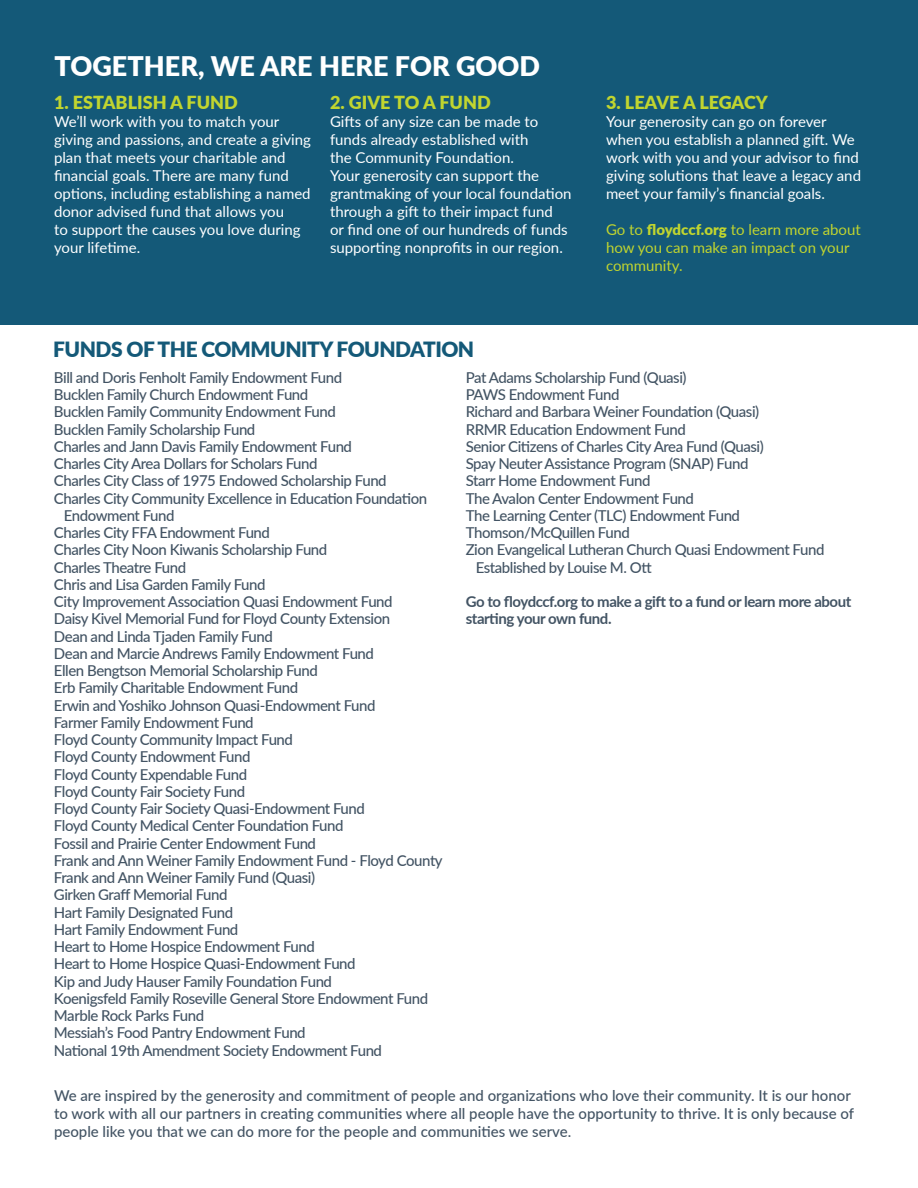
<style>
.page{position:relative;width:918px;height:1188px;background:#fff}
.page>*{position:absolute;margin:0;border:0;box-sizing:border-box;transform-origin:0 0}
.t1{font:900 27px "Lato";color:#fff}
.t2{font:900 21px "Lato";letter-spacing:-.025em;color:#145978}
.t3{font:900 18px "Lato";color:#c1d52f}
.t4{font:500 15px "Lato";letter-spacing:-.03em;color:#435464}
.t5{font:15px/18px "Lato";color:#fff}
.t6{font:500 15px/18px "Lato";color:#435464}
.t7{font:700 15px/17.2px "Lato";letter-spacing:-.03em;color:#435464}
.t8{font:15px/18px "Lato";color:#c1d52f}
.s1{font-weight:900}
</style>
<div class="page">
<div style="left:0;top:0;width:918px;height:325px;background:#145978"></div>
<h1 class="t1" style="left:55px;top:46px;width:487px">TOGETHER, WE ARE HERE FOR GOOD</h1>
<p class="t3" style="left:54px;top:89px;width:185px">1. ESTABLISH A FUND</p>
<p class="t5" style="left:54px;top:112px;width:258px">We’ll work with you to match your giving and passions, and create a giving plan that meets your charitable and financial goals. There are many fund options, including establishing a named donor advised fund that allows you<br>to support the causes you love during your lifetime.</p>
<p class="t3" style="left:330px;top:89px;width:162px">2. GIVE TO A FUND</p>
<p class="t5" style="left:330px;top:112px;width:243px">Gifts of any size can be made to funds already established with<br>the Community Foundation.<br>Your generosity can support the grantmaking of your local foundation through a gift to their impact fund<br>or find one of our hundreds of funds supporting nonprofits in our region.</p>
<h2 class="t2" style="left:53px;top:334px;width:423px">FUNDS OF THE COMMUNITY FOUNDATION</h2>
<p class="t3" style="left:606px;top:89px;width:163px">3. LEAVE A LEGACY</p>
<p class="t5" style="left:606px;top:112px;width:257px">Your generosity can go on forever when you establish a planned gift. We work with you and your advisor to find giving solutions that leave a legacy and meet your family’s financial goals.</p>
<p class="t8" style="left:606px;top:220px;width:256px">Go to <span class="s1">floydccf.org</span> to learn more about how you can make an impact on your community.</p>
<p class="t4" style="left:54px;top:367px;width:290px">Bill and Doris Fenholt Family Endowment Fund</p>
<p class="t4" style="left:54px;top:384px;width:256px">Bucklen Family Church Endowment Fund</p>
<p class="t4" style="left:54px;top:401px;width:283px">Bucklen Family Community Endowment Fund</p>
<p class="t4" style="left:54px;top:418px;width:203px">Bucklen Family Scholarship Fund</p>
<p class="t4" style="left:54px;top:436px;width:300px">Charles and Jann Davis Family Endowment Fund</p>
<p class="t4" style="left:54px;top:453px;width:265px">Charles City Area Dollars for Scholars Fund</p>
<p class="t4" style="left:54px;top:470px;width:334px">Charles City Class of 1975 Endowed Scholarship Fund</p>
<p class="t4" style="left:54px;top:487px;width:375px">Charles City Community Excellence in Education Foundation</p>
<p class="t4" style="left:64px;top:505px;width:112px">Endowment Fund</p>
<p class="t4" style="left:54px;top:522px;width:217px">Charles City FFA Endowment Fund</p>
<p class="t4" style="left:54px;top:539px;width:275px">Charles City Noon Kiwanis Scholarship Fund</p>
<p class="t4" style="left:54px;top:556px;width:134px">Charles Theatre Fund</p>
<p class="t4" style="left:54px;top:574px;width:213px">Chris and Lisa Garden Family Fund</p>
<p class="t4" style="left:54px;top:591px;width:340px">City Improvement Association Quasi Endowment Fund</p>
<p class="t4" style="left:54px;top:608px;width:338px">Daisy Kivel Memorial Fund for Floyd County Extension</p>
<p class="t4" style="left:54px;top:625px;width:220px">Dean and Linda Tjaden Family Fund</p>
<p class="t4" style="left:54px;top:643px;width:322px">Dean and Marcie Andrews Family Endowment Fund</p>
<p class="t4" style="left:54px;top:660px;width:265px">Ellen Bengtson Memorial Scholarship Fund</p>
<p class="t4" style="left:54px;top:677px;width:246px">Erb Family Charitable Endowment Fund</p>
<p class="t4" style="left:54px;top:694px;width:323px">Erwin and Yoshiko Johnson Quasi-Endowment Fund</p>
<p class="t4" style="left:54px;top:712px;width:201px">Farmer Family Endowment Fund</p>
<p class="t4" style="left:54px;top:729px;width:240px">Floyd County Community Impact Fund</p>
<p class="t4" style="left:54px;top:746px;width:198px">Floyd County Endowment Fund</p>
<p class="t4" style="left:54px;top:763px;width:195px">Floyd County Expendable Fund</p>
<p class="t4" style="left:54px;top:781px;width:193px">Floyd County Fair Society Fund</p>
<p class="t4" style="left:54px;top:798px;width:312px">Floyd County Fair Society Quasi-Endowment Fund</p>
<p class="t4" style="left:54px;top:815px;width:291px">Floyd County Medical Center Foundation Fund</p>
<p class="t4" style="left:54px;top:832px;width:264px">Fossil and Prairie Center Endowment Fund</p>
<p class="t4" style="left:54px;top:850px;width:390px">Frank and Ann Weiner Family Endowment Fund - Floyd County</p>
<p class="t4" style="left:54px;top:867px;width:263px">Frank and Ann Weiner Family Fund (Quasi)</p>
<p class="t4" style="left:54px;top:884px;width:175px">Girken Graff Memorial Fund</p>
<p class="t4" style="left:54px;top:901px;width:181px">Hart Family Designated Fund</p>
<p class="t4" style="left:54px;top:919px;width:186px">Hart Family Endowment Fund</p>
<p class="t4" style="left:54px;top:936px;width:262px">Heart to Home Hospice Endowment Fund</p>
<p class="t4" style="left:54px;top:953px;width:303px">Heart to Home Hospice Quasi-Endowment Fund</p>
<p class="t4" style="left:54px;top:970px;width:280px">Kip and Judy Hauser Family Foundation Fund</p>
<p class="t4" style="left:54px;top:988px;width:376px">Koenigsfeld Family Roseville General Store Endowment Fund</p>
<p class="t4" style="left:54px;top:1005px;width:152px">Marble Rock Parks Fund</p>
<p class="t4" style="left:54px;top:1022px;width:253px">Messiah’s Food Pantry Endowment Fund</p>
<p class="t4" style="left:54px;top:1039px;width:330px">National 19th Amendment Society Endowment Fund</p>
<p class="t4" style="left:466px;top:367px;width:222px">Pat Adams Scholarship Fund (Quasi)</p>
<p class="t4" style="left:466px;top:384px;width:155px">PAWS Endowment Fund</p>
<p class="t4" style="left:466px;top:401px;width:295px">Richard and Barbara Weiner Foundation (Quasi)</p>
<p class="t4" style="left:466px;top:418px;width:222px">RRMR Education Endowment Fund</p>
<p class="t4" style="left:466px;top:436px;width:299px">Senior Citizens of Charles City Area Fund (Quasi)</p>
<p class="t4" style="left:466px;top:453px;width:284px">Spay Neuter Assistance Program (SNAP) Fund</p>
<p class="t4" style="left:466px;top:470px;width:186px">Starr Home Endowment Fund</p>
<p class="t4" style="left:466px;top:487px;width:230px">The Avalon Center Endowment Fund</p>
<p class="t4" style="left:466px;top:505px;width:276px">The Learning Center (TLC) Endowment Fund</p>
<p class="t4" style="left:466px;top:522px;width:166px">Thomson/McQuillen Fund</p>
<p class="t4" style="left:466px;top:539px;width:360px">Zion Evangelical Lutheran Church Quasi Endowment Fund</p>
<p class="t4" style="left:476px;top:556px;width:178px">Established by Louise M. Ott</p>
<p class="t7" style="left:466px;top:592px;width:387px">Go to floydccf.org to make a gift to a fund or learn more about starting your own fund.</p>
<p class="t6" style="left:54px;top:1086px;width:802px">We are inspired by the generosity and commitment of people and organizations who love their community. It is our honor to work with all our partners in creating communities where all people have the opportunity to thrive. It is only because of people like you that we can do more for the people and communities we serve.</p>
</div>
